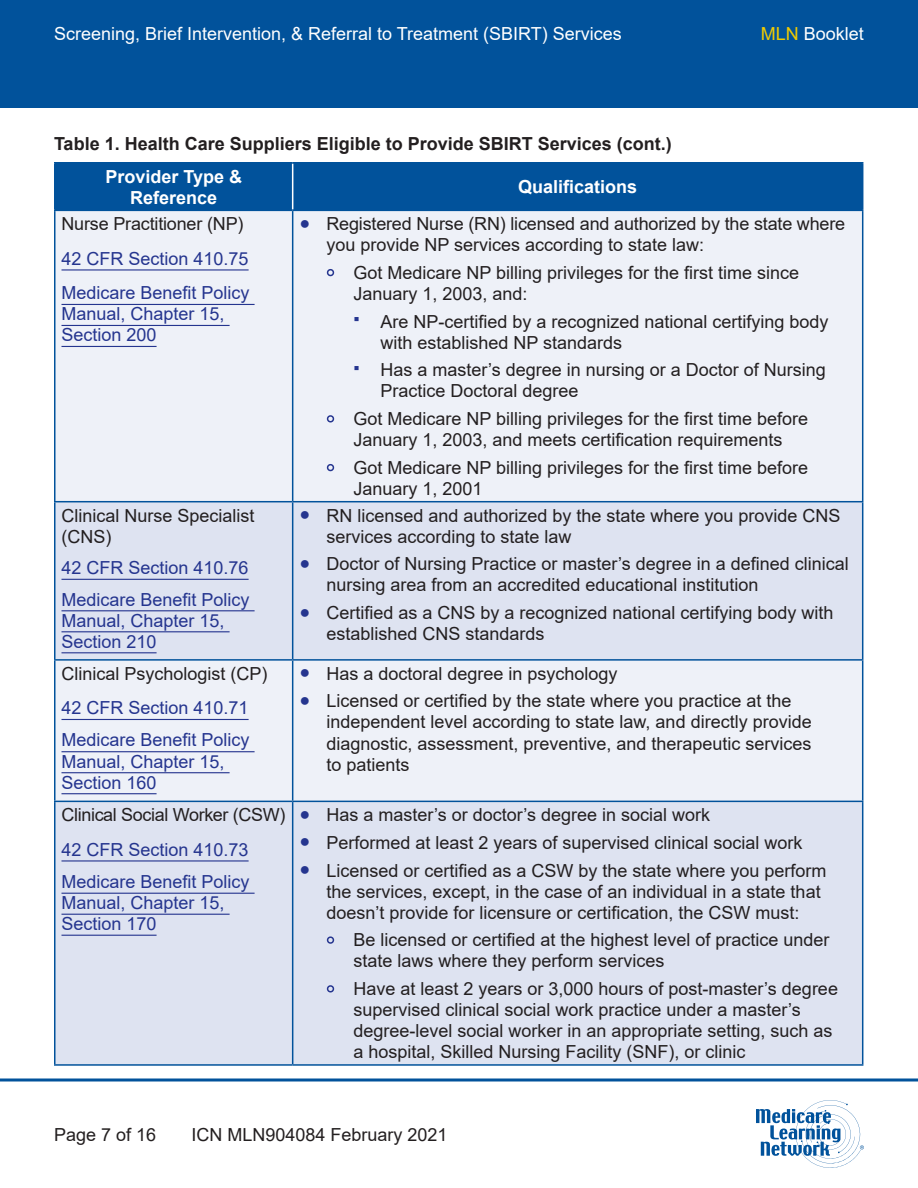
<style>
.page{position:relative;width:918px;height:1188px;background:#fff}
.page>*{position:absolute;margin:0;border:0;box-sizing:border-box;transform-origin:0 0}
.t1{font:18px/21px "Arial";color:#231f20}
.Table_Text{font:18px/21px "Arial";color:#25358f}
.t2{font:18px "Arial";color:#fff}
.t3{font:700 18px "Arial";color:#231f20}
.Table_Header{font:700 18px/21px "Arial";color:#fff;text-align:center}
.t4{font:18px "Arial";letter-spacing:-.02em;color:#231f20}
.s1{color:#f0cb02}
.s2{color:#25358f}
.s3{font-size:13.5px;color:#25358f}
</style>
<div class="page">
<div style="left:0;top:0;width:918px;height:108px;background:#01529b"></div>
<svg style="left:0;top:1078px;width:918px;height:4px;background:#407db3"></svg>
<svg style="left:756px;top:1100px;width:108px;height:68px"></svg>
<div style="left:56px;top:164px;width:806px;height:46px;background:#01529b"></div>
<div style="left:56px;top:211px;width:806px;height:290px;background:#eef1f8"></div>
<svg style="left:56px;top:502px;width:806px;height:562px;background:#e1e5f2"></svg>
<hr style="left:292px;top:164px;width:1px;height:46px;background:#fff">
<hr style="left:54px;top:211px;width:2px;height:290px;background:#01529b">
<hr style="left:292px;top:211px;width:1px;height:290px;background:#01529b">
<hr style="left:862px;top:211px;width:1px;height:290px;background:#01529b">
<hr style="left:54px;top:501px;width:239px;height:1px;background:#01529b">
<hr style="left:54px;top:502px;width:2px;height:157px;background:#01529b">
<hr style="left:293px;top:501px;width:570px;height:1px;background:#01529b">
<hr style="left:292px;top:502px;width:1px;height:157px;background:#01529b">
<hr style="left:862px;top:502px;width:1px;height:157px;background:#01529b">
<hr style="left:54px;top:659px;width:239px;height:2px;background:#01529b">
<hr style="left:54px;top:661px;width:2px;height:140px;background:#01529b">
<hr style="left:293px;top:659px;width:570px;height:2px;background:#01529b">
<hr style="left:292px;top:661px;width:1px;height:140px;background:#01529b">
<hr style="left:862px;top:661px;width:1px;height:140px;background:#01529b">
<hr style="left:54px;top:801px;width:239px;height:1px;background:#01529b">
<hr style="left:54px;top:802px;width:2px;height:262px;background:#01529b">
<hr style="left:293px;top:801px;width:570px;height:1px;background:#01529b">
<hr style="left:292px;top:802px;width:1px;height:262px;background:#01529b">
<hr style="left:862px;top:802px;width:1px;height:262px;background:#01529b">
<hr style="left:54px;top:1064px;width:239px;height:2px;background:#01529b">
<hr style="left:293px;top:1064px;width:570px;height:2px;background:#01529b">
<hr style="left:54px;top:162px;width:239px;height:2px;background:#01529b">
<hr style="left:54px;top:164px;width:2px;height:46px;background:#01529b">
<hr style="left:293px;top:162px;width:570px;height:2px;background:#01529b">
<hr style="left:862px;top:164px;width:1px;height:46px;background:#01529b">
<hr style="left:54px;top:210px;width:239px;height:1px;background:#01529b">
<hr style="left:293px;top:210px;width:570px;height:1px;background:#01529b">
<hr style="left:62px;top:269px;width:187px;height:2px;background:#25358f">
<hr style="left:62px;top:304px;width:193px;height:1px;background:#25358f">
<hr style="left:62px;top:325px;width:168px;height:1px;background:#25358f">
<hr style="left:62px;top:346px;width:95px;height:1px;background:#25358f">
<hr style="left:62px;top:579px;width:187px;height:1px;background:#25358f">
<hr style="left:62px;top:610px;width:193px;height:1px;background:#25358f">
<hr style="left:62px;top:631px;width:168px;height:1px;background:#25358f">
<hr style="left:62px;top:652px;width:95px;height:1px;background:#25358f">
<hr style="left:62px;top:719px;width:187px;height:1px;background:#25358f">
<hr style="left:62px;top:751px;width:193px;height:1px;background:#25358f">
<hr style="left:62px;top:772px;width:168px;height:1px;background:#25358f">
<hr style="left:62px;top:793px;width:95px;height:1px;background:#25358f">
<hr style="left:62px;top:860px;width:187px;height:2px;background:#25358f">
<hr style="left:62px;top:893px;width:193px;height:1px;background:#25358f">
<hr style="left:62px;top:914px;width:168px;height:1px;background:#25358f">
<hr style="left:62px;top:935px;width:95px;height:1px;background:#25358f">
<p class="t2" style="left:54px;top:21px;width:569px">Screening, Brief Intervention, &amp; Referral to Treatment (SBIRT) Services</p>
<p class="t2" style="left:761px;top:21px;width:105px"><span class="s1">MLN</span> Booklet</p>
<p class="t3" style="left:54px;top:131px;width:619px">Table 1. Health Care Suppliers Eligible to Provide SBIRT Services (cont.)</p>
<p class="Table_Header" style="left:105px;top:166px;width:138px">Provider Type &amp;<br>Reference</p>
<p class="Table_Header" style="left:518px;top:176px;width:121px">Qualifications</p>
<p class="t1" style="left:62px;top:213px;width:184px">Nurse Practitioner (NP)</p>
<p class="Table_Text" style="left:62px;top:248px;width:189px">42 CFR Section 410.75</p>
<p class="Table_Text" style="left:62px;top:282px;width:190px">Medicare Benefit Policy<br>Manual, Chapter 15,<br>Section 200</p>
<p class="t1" style="left:326px;top:213px;width:520px;text-indent:-27px"><span class="s2">●</span> Registered Nurse (RN) licensed and authorized by the state where you provide NP services according to state law:</p>
<p class="t1" style="left:353px;top:262px;width:447px;text-indent:-27px"><span class="s3">●</span> Got Medicare NP billing privileges for the first time since<br>January 1, 2003, and:</p>
<p class="t1" style="left:380px;top:311px;width:450px;text-indent:-27px"><span class="s2">▪</span> Are NP-certified by a recognized national certifying body with established NP standards</p>
<p class="t1" style="left:380px;top:360px;width:447px;text-indent:-27px"><span class="s2">▪</span> Has a master’s degree in nursing or a Doctor of Nursing<br>Practice Doctoral degree</p>
<p class="t1" style="left:326px;top:408px;width:483px;text-align:center"><span class="s3">●</span> Got Medicare NP billing privileges for the first time before<br>January 1, 2003, and meets certification requirements</p>
<p class="t1" style="left:353px;top:457px;width:456px;text-indent:-27px"><span class="s3">●</span> Got Medicare NP billing privileges for the first time before<br>January 1, 2001</p>
<p class="t1" style="left:62px;top:505px;width:195px">Clinical Nurse Specialist (CNS)</p>
<p class="Table_Text" style="left:62px;top:557px;width:189px">42 CFR Section 410.76</p>
<p class="Table_Text" style="left:62px;top:589px;width:190px">Medicare Benefit Policy<br>Manual, Chapter 15,<br>Section 210</p>
<p class="t1" style="left:62px;top:663px;width:208px">Clinical Psychologist (CP)</p>
<p class="Table_Text" style="left:62px;top:697px;width:189px">42 CFR Section 410.71</p>
<p class="Table_Text" style="left:62px;top:730px;width:190px">Medicare Benefit Policy<br>Manual, Chapter 15,<br>Section 160</p>
<p class="t4" style="left:62px;top:802px;width:225px">Clinical Social Worker (CSW)</p>
<p class="Table_Text" style="left:62px;top:839px;width:189px">42 CFR Section 410.73</p>
<p class="Table_Text" style="left:62px;top:871px;width:190px">Medicare Benefit Policy<br>Manual, Chapter 15,<br>Section 170</p>
<p class="t1" style="left:326px;top:505px;width:516px;text-indent:-27px"><span class="s2">●</span> RN licensed and authorized by the state where you provide CNS services according to state law</p>
<p class="t1" style="left:326px;top:553px;width:524px;text-indent:-27px"><span class="s2">●</span> Doctor of Nursing Practice or master’s degree in a defined clinical nursing area from an accredited educational institution</p>
<p class="t1" style="left:326px;top:602px;width:509px;text-indent:-27px"><span class="s2">●</span> Certified as a CNS by a recognized national certifying body with established CNS standards</p>
<p class="t1" style="left:299px;top:663px;width:320px"><span class="s2">●</span> Has a doctoral degree in psychology</p>
<p class="t1" style="left:326px;top:691px;width:487px;text-indent:-27px"><span class="s2">●</span> Licensed or certified by the state where you practice at the independent level according to state law, and directly provide diagnostic, assessment, preventive, and therapeutic services to patients</p>
<p class="t1" style="left:299px;top:804px;width:412px"><span class="s2">●</span> Has a master’s or doctor’s degree in social work</p>
<p class="t1" style="left:299px;top:832px;width:505px"><span class="s2">●</span> Performed at least 2 years of supervised clinical social work</p>
<p class="t1" style="left:326px;top:860px;width:502px;text-indent:-27px"><span class="s2">●</span> Licensed or certified as a CSW by the state where you perform the services, except, in the case of an individual in a state that doesn’t provide for licensure or certification, the CSW must:</p>
<p class="t1" style="left:353px;top:930px;width:478px;text-indent:-27px"><span class="s3">●</span> Be licensed or certified at the highest level of practice under state laws where they perform services</p>
<p class="t1" style="left:353px;top:978px;width:486px;text-indent:-27px"><span class="s3">●</span> Have at least 2 years or 3,000 hours of post-master’s degree supervised clinical social work practice under a master’s degree-level social worker in an appropriate setting, such as a hospital, Skilled Nursing Facility (SNF), or clinic</p>
<p class="t1" style="left:54px;top:1124px;width:104px">Page 7 of 16</p>
<p class="t1" style="left:192px;top:1124px;width:258px">ICN MLN904084 February 2021</p>
</div>
